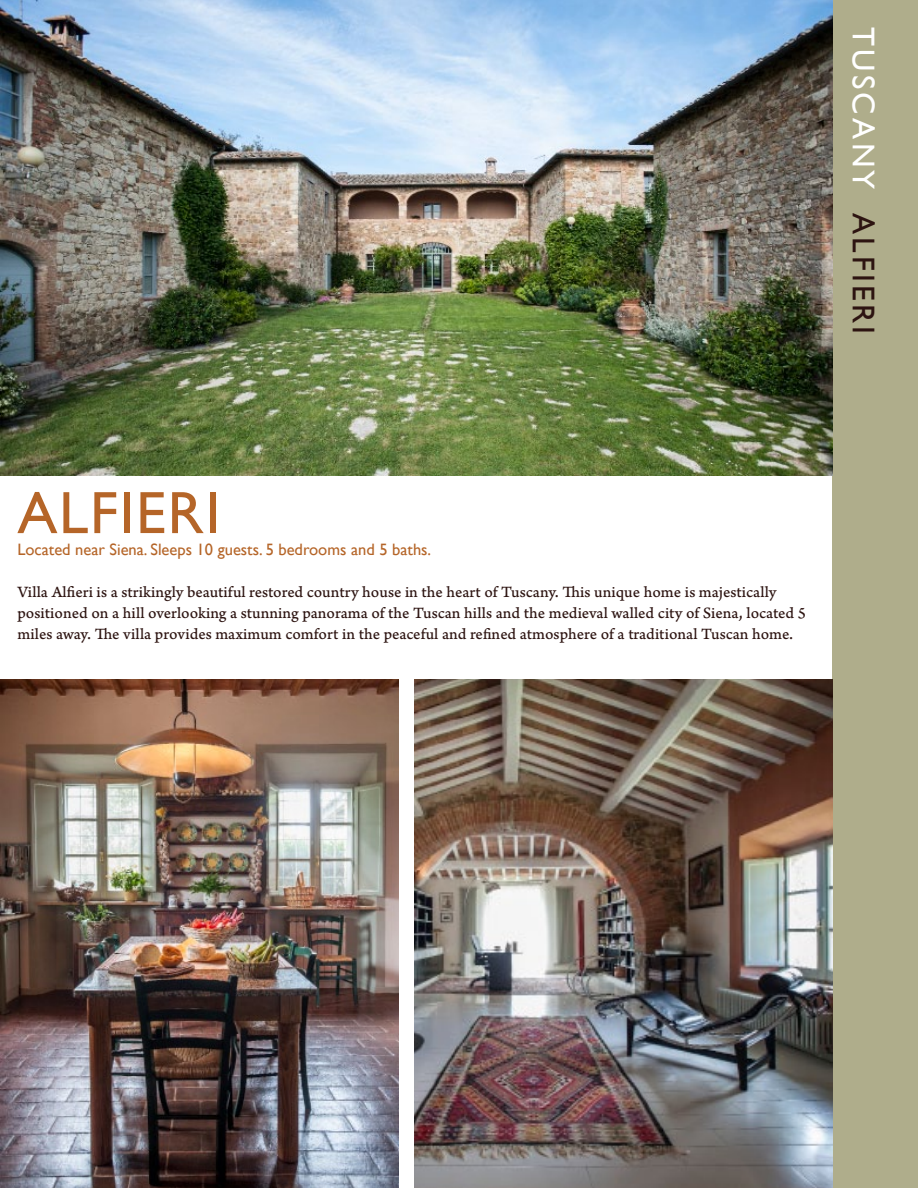
<style>
.page{position:relative;width:918px;height:1188px;background:#fff}
.page>*{position:absolute;margin:0;border:0;box-sizing:border-box;transform-origin:0 0}
.t1{font:60px "Gill Sans";letter-spacing:.025em;color:#b56528}
.t2{font:31.5px "Gill Sans";letter-spacing:.1em;color:#fff}
.t3{font:16.5px/21px "Arno Pro Caption";color:#2d1411}
.t4{font:16.5px "Gill Sans";color:#b56528}
.s1{color:#2d1411}
</style>
<div class="page">
<div style="left:833px;top:0;width:85px;height:1188px;background:#afad8b"></div>
<img style="left:0;top:0;width:833px;height:475px">
<img style="left:0;top:679px;width:399px;height:509px">
<img style="left:414px;top:679px;width:419px;height:509px">
<h2 class="t2" style="left:882px;top:27px;width:308px;rotate:90deg">TUSCANY <span class="s1">ALFIERI</span></h2>
<h1 class="t1" style="left:17px;top:478px;width:204px">ALFIERI</h1>
<p class="t4" style="left:17px;top:540px;width:415px">Located near Siena. Sleeps 10 guests. 5 bedrooms and 5 baths.</p>
<p class="t3" style="left:17px;top:582px;width:790px">Villa Alfieri is a strikingly beautiful restored country house in the heart of Tuscany. This unique home is majestically positioned on a hill overlooking a stunning panorama of the Tuscan hills and the medieval walled city of Siena, located 5 miles away. The villa provides maximum comfort in the peaceful and refined atmosphere of a traditional Tuscan home.</p>
</div>
